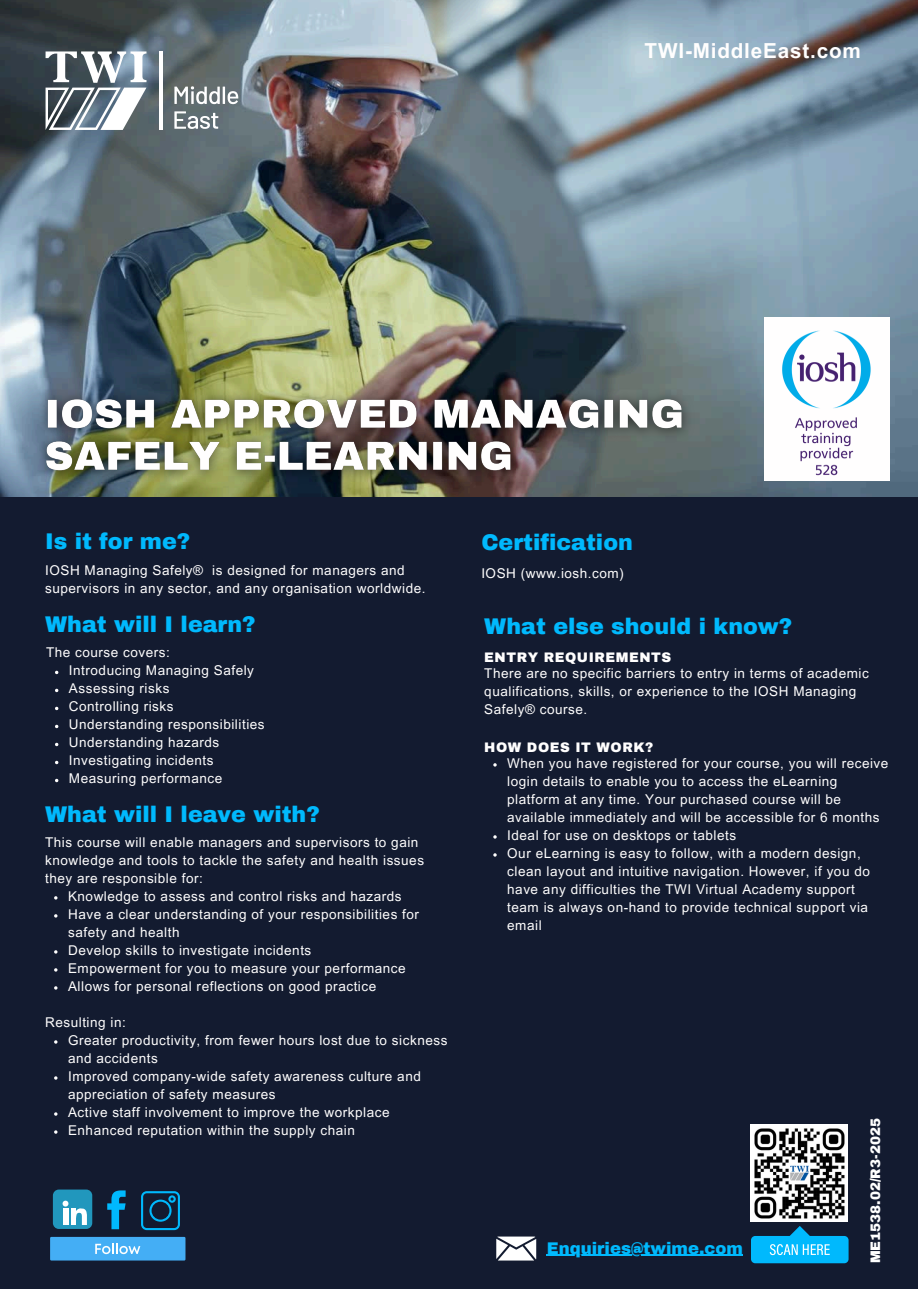
<style>
.page{position:relative;width:918px;height:1289px;background:#fff}
.page>*{position:absolute;margin:0;border:0;box-sizing:border-box;transform-origin:0 0}
.t1{font:900 22.2px "Archivo";color:#00b9fd}
.t2{font:700 20.7px "Arial MT Pro";letter-spacing:.04em;color:#fffefe}
.t3{font:900 16.5px "Archivo";color:#00b9fd}
.t4{font:13.5px/18px "Arial MT Pro";letter-spacing:.04em;color:#fffefe}
.t5{font:900 13.5px "Archivo";letter-spacing:.04em;color:#fffefe}
.t6{font:900 13.5px "Archivo";color:#fff}
</style>
<div class="page">
<div style="left:0;top:0;width:918px;height:1288px;background:#131b30"></div>
<img style="left:0;top:0;width:918px;height:497px">
<img style="left:764px;top:317px;width:125px;height:164px">
<svg style="left:107px;top:1190px;width:18px;height:38px"></svg>
<svg style="left:141px;top:1191px;width:39px;height:38px"></svg>
<div style="left:53px;top:1189px;width:39px;height:39px;background:#2197bd;border-radius:6px"></div>
<svg style="left:63px;top:1200px;width:24px;height:24px"></svg>
<svg style="left:50px;top:1236px;width:135px;height:24px;background:#4caced"></svg>
<img style="left:751px;top:1124px;width:97px;height:97px">
<svg style="left:751px;top:1226px;width:98px;height:36px"></svg>
<svg style="left:496px;top:1236px;width:40px;height:23px"></svg>
<svg style="left:46px;top:51px;width:100px;height:79px;background:#919ba2"></svg>
<svg style="left:174px;top:86px;width:64px;height:18px"></svg>
<svg style="left:174px;top:111px;width:44px;height:18px"></svg>
<hr style="left:159px;top:51px;width:4px;height:79px;background:#fff">
<svg style="left:493px;top:763px;width:4px;height:3px"></svg>
<svg style="left:493px;top:835px;width:4px;height:3px"></svg>
<svg style="left:493px;top:853px;width:4px;height:3px"></svg>
<img style="left:28px;top:381px;width:675px;height:110px">
<hr style="left:547px;top:1254px;width:196px;height:1px;background:#00b9fd">
<h3 class="t2" style="left:645px;top:43px;width:218px">TWI-MiddleEast.com</h3>
<h3 class="t1" style="left:45px;top:529px;width:147px">Is it for me?</h3>
<p class="t4" style="left:45px;top:562px;width:382px">IOSH Managing Safely® is designed for managers and supervisors in any sector, and any organisation worldwide.</p>
<p class="t1" style="left:45px;top:612px;width:212px">What will I learn?</p>
<p class="t4" style="left:46px;top:645px;width:125px">The course covers:</p>
<p class="t4" style="left:69px;top:663px;width:187px">Introducing Managing Safely</p>
<p class="t4" style="left:69px;top:681px;width:102px">Assessing risks</p>
<p class="t4" style="left:69px;top:699px;width:106px">Controlling risks</p>
<p class="t4" style="left:69px;top:717px;width:197px">Understanding responsibilities</p>
<p class="t4" style="left:69px;top:735px;width:152px">Understanding hazards</p>
<p class="t4" style="left:69px;top:753px;width:146px">Investigating incidents</p>
<h3 class="t4" style="left:69px;top:771px;width:155px">Measuring performance</h3>
<p class="t1" style="left:45px;top:802px;width:276px">What will I leave with?</p>
<p class="t4" style="left:45px;top:834px;width:380px">This course will enable managers and supervisors to gain knowledge and tools to tackle the safety and health issues they are responsible for:</p>
<p class="t4" style="left:68px;top:888px;width:335px">Knowledge to assess and control risks and hazards</p>
<p class="t4" style="left:68px;top:906px;width:353px">Have a clear understanding of your responsibilities for safety and health</p>
<p class="t4" style="left:68px;top:942px;width:245px">Develop skills to investigate incidents</p>
<p class="t4" style="left:68px;top:960px;width:339px">Empowerment for you to measure your performance</p>
<p class="t4" style="left:68px;top:978px;width:310px">Allows for personal reflections on good practice</p>
<p class="t4" style="left:45px;top:1014px;width:82px">Resulting in:</p>
<p class="t4" style="left:68px;top:1032px;width:381px">Greater productivity, from fewer hours lost due to sickness and accidents</p>
<p class="t4" style="left:68px;top:1068px;width:354px">Improved company-wide safety awareness culture and appreciation of safety measures</p>
<p class="t4" style="left:68px;top:1104px;width:323px">Active staff involvement to improve the workplace</p>
<p class="t4" style="left:68px;top:1122px;width:288px">Enhanced reputation within the supply chain</p>
<p class="t1" style="left:481px;top:530px;width:153px">Certification</p>
<p class="t4" style="left:481px;top:565px;width:144px">IOSH (www.iosh.com)</p>
<p class="t1" style="left:484px;top:614px;width:310px">What else should i know?</p>
<p class="t5" style="left:484px;top:650px;width:188px">ENTRY REQUIREMENTS</p>
<p class="t4" style="left:484px;top:665px;width:386px">There are no specific barriers to entry in terms of academic qualifications, skills, or experience to the IOSH Managing<br>Safely® course.</p>
<h2 class="t5" style="left:484px;top:740px;width:171px">HOW DOES IT WORK?</h2>
<p class="t4" style="left:507px;top:755px;width:383px">When you have registered for your course, you will receive login details to enable you to access the eLearning platform at any time. Your purchased course will be available immediately and will be accessible for 6 months</p>
<p class="t4" style="left:507px;top:827px;width:231px">Ideal for use on desktops or tablets</p>
<h3 class="t4" style="left:507px;top:845px;width:364px">Our eLearning is easy to follow, with a modern design, clean layout and intuitive navigation. However, if you do have any difficulties the TWI Virtual Academy support team is always on-hand to provide technical support via email</h3>
<p class="t3" style="left:547px;top:1238px;width:198px">Enquiries@twime.com</p>
<h3 class="t6" style="left:868px;top:1262px;width:146px;rotate:-90deg">ME1538.02/R3-2025</h3>
</div>
